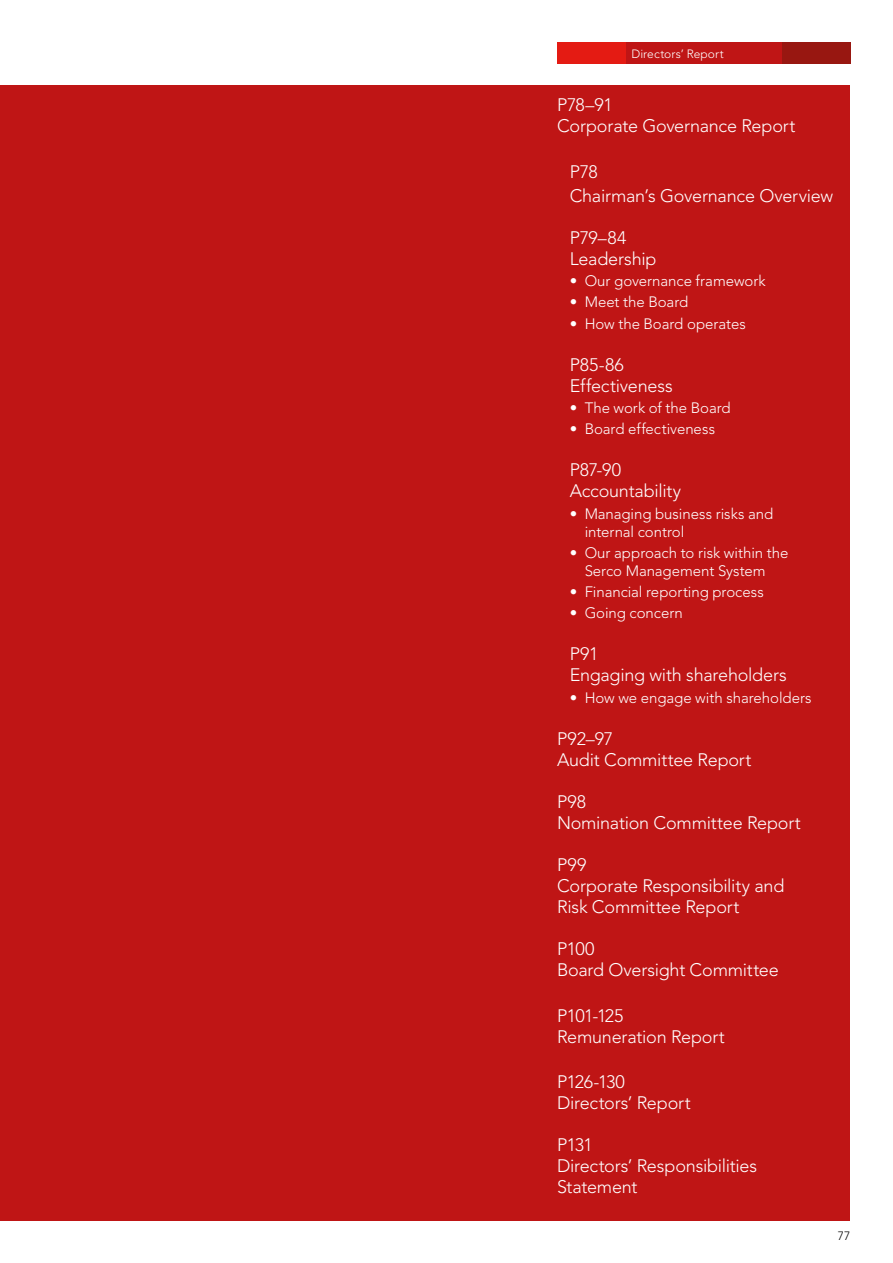
<style>
.page{position:relative;width:893px;height:1263px;background:#fff}
.page>*{position:absolute;margin:0;border:0;box-sizing:border-box;transform-origin:0 0}
.t1{font:300 18px/21px "Avenir LT Std";letter-spacing:-.01em;color:#fff}
.t2{font:300 15px/18px "Avenir LT Std";letter-spacing:-.005em;color:#fff}
.t3{font:300 12px "Avenir LT Std";letter-spacing:.005em;color:#fff}
.t4{font:300 12px "Avenir LT Std";color:#000}
</style>
<div class="page">
<div style="left:0;top:85px;width:850px;height:1135px;background:#bf1515"></div>
<div style="left:625px;top:43px;width:157px;height:21px;background:#bf1515"></div>
<div style="left:557px;top:43px;width:68px;height:21px;background:#e41b13"></div>
<div style="left:782px;top:43px;width:68px;height:21px;background:#981711"></div>
<p class="t3" style="left:631px;top:47px;width:94px">Directors’ Report</p>
<p class="t1" style="left:557px;top:95px;width:240px">P78–91<br>Corporate Governance Report</p>
<p class="t1" style="left:570px;top:159px;width:265px;line-height:24.2px">P78<br>Chairman’s Governance Overview</p>
<p class="t1" style="left:570px;top:227px;width:88px">P79–84<br>Leadership</p>
<p class="t2" style="left:570px;top:272px;width:197px">• Our governance framework</p>
<p class="t2" style="left:570px;top:293px;width:120px">• Meet the Board</p>
<p class="t2" style="left:570px;top:314px;width:178px">• How the Board operates</p>
<p class="t1" style="left:570px;top:354px;width:105px">P85-86<br>Effectiveness</p>
<p class="t2" style="left:570px;top:399px;width:162px">• The work of the Board</p>
<p class="t2" style="left:570px;top:420px;width:147px">• Board effectiveness</p>
<p class="t1" style="left:570px;top:460px;width:113px">P87-90<br>Accountability</p>
<p class="t2" style="left:585px;top:504px;width:190px;text-indent:-15px">• Managing business risks and internal control</p>
<p class="t2" style="left:570px;top:544px;width:220px;text-align:center">• Our approach to risk within the<br>Serco Management System</p>
<p class="t2" style="left:570px;top:583px;width:196px">• Financial reporting process</p>
<p class="t2" style="left:570px;top:604px;width:114px">• Going concern</p>
<p class="t1" style="left:570px;top:644px;width:218px">P91<br>Engaging with shareholders</p>
<p class="t2" style="left:570px;top:688px;width:243px">• How we engage with shareholders</p>
<p class="t1" style="left:557px;top:728px;width:196px">P92–97<br>Audit Committee Report</p>
<p class="t1" style="left:557px;top:791px;width:245px">P98<br>Nomination Committee Report</p>
<p class="t1" style="left:557px;top:854px;width:229px">P99<br>Corporate Responsibility and<br>Risk Committee Report</p>
<p class="t1" style="left:557px;top:939px;width:223px">P100<br>Board Oversight Committee</p>
<p class="t1" style="left:557px;top:1005px;width:169px">P101-125<br>Remuneration Report</p>
<p class="t1" style="left:557px;top:1071px;width:135px">P126-130<br>Directors’ Report</p>
<p class="t1" style="left:557px;top:1134px;width:202px">P131<br>Directors’ Responsibilities<br>Statement</p>
<p class="t4" style="left:838px;top:1229px;width:14px">77</p>
</div>
